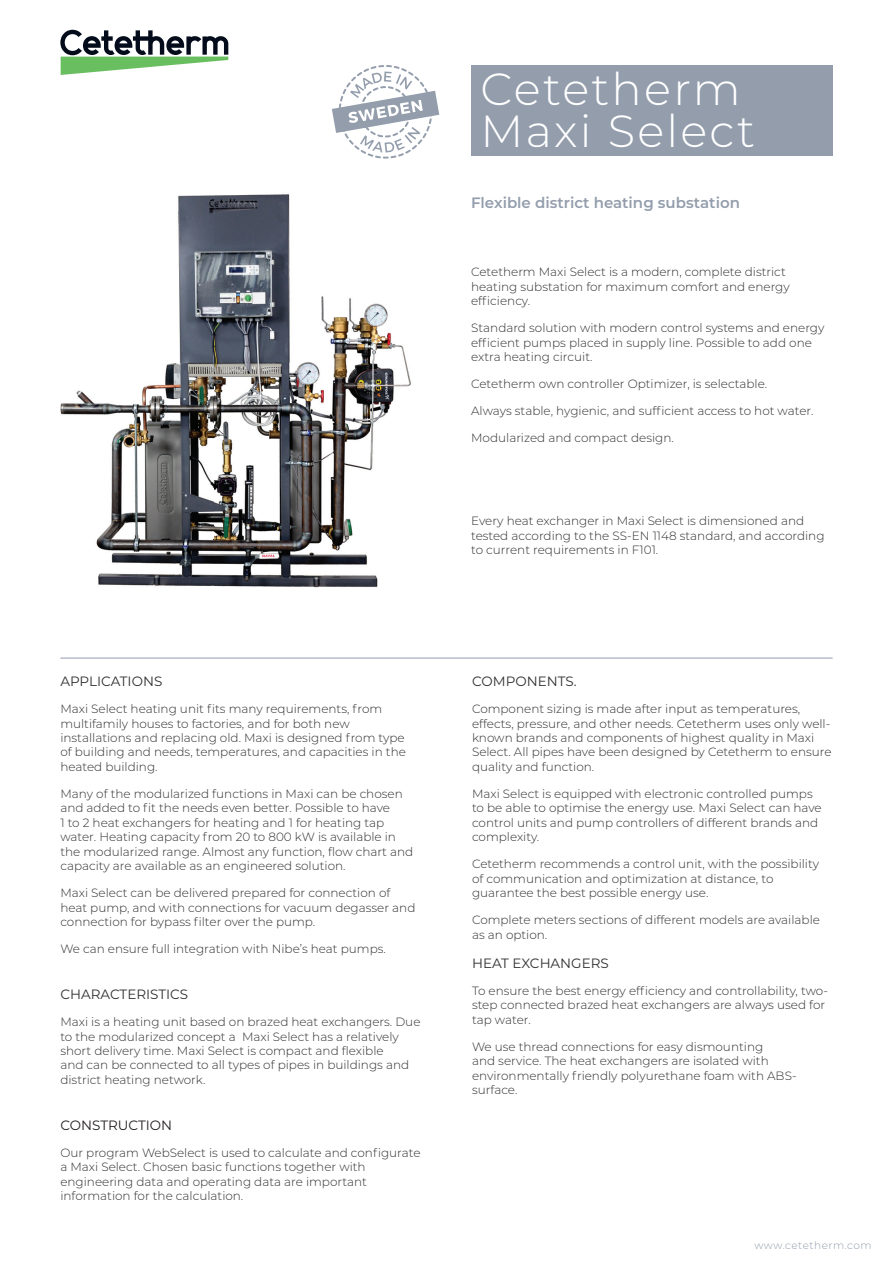
<style>
.page{position:relative;width:893px;height:1263px;background:#fff}
.page>*{position:absolute;margin:0;border:0;box-sizing:border-box;transform-origin:0 0}
.t1{font:300 45px/42px "Montserrat";letter-spacing:.05em;color:#fff}
.t2{font:600 15px "Montserrat";color:#939dac}
.t3{font:13.5px "Montserrat";color:#312f30}
.t4{font:13.5px "Montserrat";color:#231f20}
.t5{font:300 12px/14.4px "Montserrat";color:#312f30}
.t6{font:300 10.5px "Montserrat";letter-spacing:.05em;color:#939dac}
</style>
<div class="page">
<svg style="left:60px;top:30px;width:168px;height:45px"></svg>
<div style="left:471px;top:65px;width:362px;height:90px;background:#939dac"></div>
<hr style="left:60px;top:658px;width:773px;height:1px;background:#939dac">
<img style="left:60px;top:194px;width:351px;height:394px">
<svg style="left:332px;top:65px;width:107px;height:94px"></svg>
<p class="t3" style="left:60px;top:672px;width:103px">APPLICATIONS</p>
<p class="t5" style="left:60px;top:701px;width:347px">Maxi Select heating unit fits many requirements, from multifamily houses to factories, and for both new installations and replacing old. Maxi is designed from type of building and needs, temperatures, and capacities in the heated building.</p>
<p class="t5" style="left:60px;top:786px;width:354px">Many of the modularized functions in Maxi can be chosen and added to fit the needs even better. Possible to have<br>1 to 2 heat exchangers for heating and 1 for heating tap water. Heating capacity from 20 to 800 kW is available in the modularized range. Almost any function, flow chart and capacity are available as an engineered solution.</p>
<p class="t5" style="left:60px;top:885px;width:357px">Maxi Select can be delivered prepared for connection of heat pump, and with connections for vacuum degasser and connection for bypass filter over the pump.</p>
<p class="t5" style="left:60px;top:941px;width:327px">We can ensure full integration with Nibe’s heat pumps.</p>
<p class="t3" style="left:60px;top:985px;width:129px">CHARACTERISTICS</p>
<p class="t5" style="left:60px;top:1014px;width:362px">Maxi is a heating unit based on brazed heat exchangers. Due to the modularized concept a Maxi Select has a relatively short delivery time. Maxi Select is compact and flexible<br>and can be connected to all types of pipes in buildings and district heating network.</p>
<p class="t4" style="left:60px;top:1116px;width:113px">CONSTRUCTION</p>
<p class="t5" style="left:60px;top:1145px;width:362px">Our program WebSelect is used to calculate and configurate a Maxi Select. Chosen basic functions together with engineering data and operating data are important information for the calculation.</p>
<h1 class="t1" style="left:481px;top:67px;width:276px">Cetetherm<br>Maxi Select</h1>
<p class="t2" style="left:471px;top:192px;width:270px">Flexible district heating substation</p>
<p class="t5" style="left:471px;top:264px;width:320px">Cetetherm Maxi Select is a modern, complete district heating substation for maximum comfort and energy efficiency.</p>
<p class="t5" style="left:471px;top:320px;width:355px">Standard solution with modern control systems and energy efficient pumps placed in supply line. Possible to add one extra heating circuit.</p>
<p class="t5" style="left:471px;top:376px;width:298px">Cetetherm own controller Optimizer, is selectable.</p>
<p class="t5" style="left:471px;top:403px;width:344px">Always stable, hygienic, and sufficient access to hot water.</p>
<p class="t5" style="left:471px;top:431px;width:204px">Modularized and compact design.</p>
<p class="t5" style="left:471px;top:513px;width:355px">Every heat exchanger in Maxi Select is dimensioned and tested according to the SS-EN 1148 standard, and according to current requirements in F101.</p>
<p class="t3" style="left:472px;top:672px;width:106px">COMPONENTS.</p>
<p class="t5" style="left:472px;top:701px;width:361px">Component sizing is made after input as temperatures, effects, pressure, and other needs. Cetetherm uses only well&shy;known brands and components of highest quality in Maxi Select. All pipes have been designed by Cetetherm to ensure quality and function.</p>
<p class="t5" style="left:472px;top:786px;width:351px">Maxi Select is equipped with electronic controlled pumps to be able to optimise the energy use. Maxi Select can have control units and pump controllers of different brands and complexity.</p>
<p class="t5" style="left:472px;top:856px;width:349px">Cetetherm recommends a control unit, with the possibility of communication and optimization at distance, to guarantee the best possible energy use.</p>
<p class="t5" style="left:472px;top:912px;width:349px">Complete meters sections of different models are available as an option.</p>
<p class="t3" style="left:472px;top:953px;width:138px">HEAT EXCHANGERS</p>
<p class="t5" style="left:472px;top:983px;width:358px">To ensure the best energy efficiency and controllability, two&shy;step connected brazed heat exchangers are always used for tap water.</p>
<p class="t5" style="left:472px;top:1039px;width:326px">We use thread connections for easy dismounting<br>and service. The heat exchangers are isolated with environmentally friendly polyurethane foam with ABS&shy;surface.</p>
<p class="t6" style="left:754px;top:1238px;width:119px">www.cetetherm.com</p>
</div>
